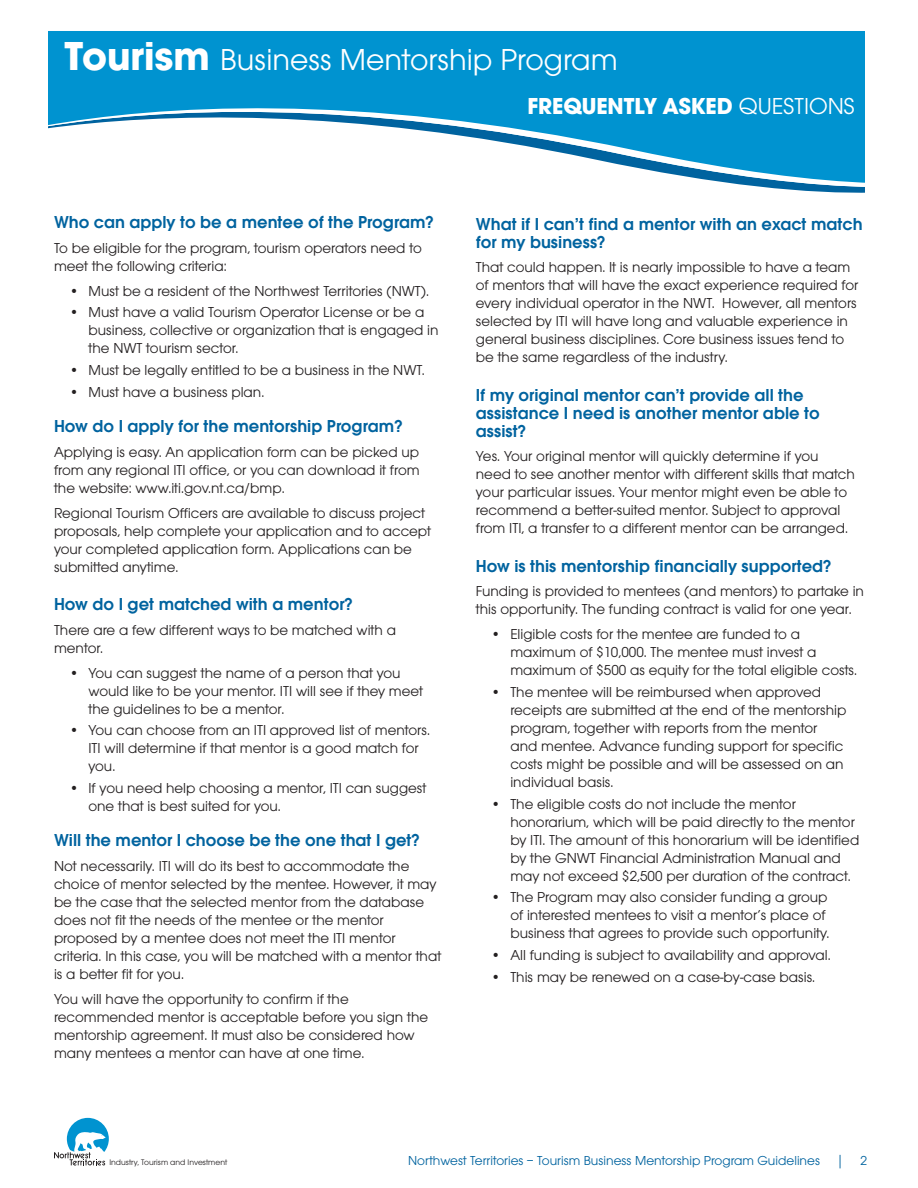
<style>
.page{position:relative;width:918px;height:1188px;background:#fff}
.page>*{position:absolute;margin:0;border:0;box-sizing:border-box;transform-origin:0 0}
.t1{font:31.5px "Avant Garde ITC";color:#fff}
.t2{font:700 24px "Avant Garde Md ITC";color:#fff}
.t3{font:600 18px/18px "Avant Garde ITC";color:#00639f}
.BODY{font:15px/18px "Avant Garde ITC";color:#231f20}
.BULLET{font:15px/18px "Avant Garde ITC";color:#231f20}
.TABLE_TEXT{font:13.5px "Avant Garde ITC";color:#00639f}
.t4{font:8.4px "Avant Garde ITC";color:#231f20}
.s1{font-family:"Avant Garde Md ITC";font-weight:700;font-size:42px}
.s2{font-family:"Avant Garde ITC";font-weight:400}
</style>
<div class="page">
<svg style="left:763px;top:187px;width:102px;height:6px"></svg>
<svg style="left:730px;top:183px;width:132px;height:4px"></svg>
<svg style="left:48px;top:31px;width:817px;height:152px;fill:#0093d0"></svg>
<svg style="left:54px;top:1118px;width:55px;height:48px"></svg>
<h1 class="t1" style="left:64px;top:42px;width:555px"><span class="s1">Tourism</span> Business Mentorship Program</h1>
<h2 class="t2" style="left:527px;top:92px;width:329px">FREQUENTLY ASKED <span class="s2">QUESTIONS</span></h2>
<p class="t3" style="left:54px;top:213px;width:381px">Who can apply to be a mentee of the Program?</p>
<p class="BODY" style="left:54px;top:239px;width:369px">To be eligible for the program, tourism operators need to meet the following criteria:</p>
<p class="BULLET" style="left:69px;top:282px;width:362px">• Must be a resident of the Northwest Territories (NWT).</p>
<p class="BULLET" style="left:88px;top:304px;width:352px;text-indent:-20px">• Must have a valid Tourism Operator License or be a business, collective or organization that is engaged in the NWT tourism sector.</p>
<p class="BULLET" style="left:69px;top:361px;width:357px">• Must be legally entitled to be a business in the NWT.</p>
<p class="BULLET" style="left:69px;top:383px;width:197px">• Must have a business plan.</p>
<p class="t3" style="left:54px;top:417px;width:350px">How do I apply for the mentorship Program?</p>
<p class="BODY" style="left:54px;top:443px;width:367px;text-align:justify">Applying is easy. An application form can be picked up from any regional ITI office, or you can download it from the website: www.iti.gov.nt.ca/bmp.</p>
<p class="BODY" style="left:54px;top:504px;width:379px">Regional Tourism Officers are available to discuss project proposals, help complete your application and to accept your completed application form. Applications can be submitted anytime.</p>
<p class="t3" style="left:54px;top:595px;width:300px">How do I get matched with a mentor?</p>
<p class="BODY" style="left:54px;top:621px;width:344px">There are a few different ways to be matched with a mentor.</p>
<p class="BULLET" style="left:88px;top:664px;width:336px;text-indent:-20px">• You can suggest the name of a person that you would like to be your mentor. ITI will see if they meet the guidelines to be a mentor.</p>
<p class="BULLET" style="left:88px;top:721px;width:343px;text-indent:-20px">• You can choose from an ITI approved list of mentors.<br>ITI will determine if that mentor is a good match for you.</p>
<p class="BULLET" style="left:88px;top:779px;width:339px;text-indent:-20px">• If you need help choosing a mentor, ITI can suggest one that is best suited for you.</p>
<p class="t3" style="left:54px;top:831px;width:367px">Will the mentor I choose be the one that I get?</p>
<p class="BODY" style="left:54px;top:857px;width:389px">Not necessarily. ITI will do its best to accommodate the choice of mentor selected by the mentee. However, it may be the case that the selected mentor from the database does not fit the needs of the mentee or the mentor proposed by a mentee does not meet the ITI mentor criteria. In this case, you will be matched with a mentor that is a better fit for you.</p>
<p class="BODY" style="left:54px;top:990px;width:376px">You will have the opportunity to confirm if the recommended mentor is acceptable before you sign the mentorship agreement. It must also be considered how many mentees a mentor can have at one time.</p>
<p class="t3" style="left:476px;top:214px;width:388px">What if I can’t find a mentor with an exact match for my business?</p>
<p class="BODY" style="left:476px;top:258px;width:384px">That could happen. It is nearly impossible to have a team of mentors that will have the exact experience required for every individual operator in the NWT. However, all mentors selected by ITI will have long and valuable experience in general business disciplines. Core business issues tend to be the same regardless of the industry.</p>
<p class="t3" style="left:476px;top:385px;width:345px">If my original mentor can’t provide all the assistance I need is another mentor able to assist?</p>
<p class="BODY" style="left:476px;top:447px;width:381px">Yes. Your original mentor will quickly determine if you need to see another mentor with different skills that match your particular issues. Your mentor might even be able to recommend a better-suited mentor. Subject to approval from ITI, a transfer to a different mentor can be arranged.</p>
<p class="t3" style="left:476px;top:556px;width:357px">How is this mentorship financially supported?</p>
<p class="BODY" style="left:476px;top:582px;width:390px">Funding is provided to mentees (and mentors) to partake in this opportunity. The funding contract is valid for one year.</p>
<p class="BULLET" style="left:510px;top:625px;width:348px;text-indent:-20px">• Eligible costs for the mentee are funded to a maximum of $10,000. The mentee must invest a maximum of $500 as equity for the total eligible costs.</p>
<p class="BULLET" style="left:510px;top:683px;width:338px;text-indent:-20px">• The mentee will be reimbursed when approved receipts are submitted at the end of the mentorship program, together with reports from the mentor and mentee. Advance funding support for specific costs might be possible and will be assessed on an individual basis.</p>
<p class="BULLET" style="left:510px;top:795px;width:350px;text-indent:-20px">• The eligible costs do not include the mentor honorarium, which will be paid directly to the mentor by ITI. The amount of this honorarium will be identified by the GNWT Financial Administration Manual and may not exceed $2,500 per duration of the contract.</p>
<p class="BULLET" style="left:510px;top:888px;width:321px;text-indent:-20px">• The Program may also consider funding a group of interested mentees to visit a mentor’s place of business that agrees to provide such opportunity.</p>
<p class="BULLET" style="left:491px;top:946px;width:341px">• All funding is subject to availability and approval.</p>
<p class="BULLET" style="left:491px;top:968px;width:326px">• This may be renewed on a case-by-case basis.</p>
<p class="t4" style="left:109px;top:1158px;width:119px">Industry, Tourism and Investment</p>
<p class="TABLE_TEXT" style="left:408px;top:1153px;width:414px">Northwest Territories – Tourism Business Mentorship Program Guidelines</p>
<p class="TABLE_TEXT" style="left:837px;top:1153px;width:8px">|</p>
<p class="TABLE_TEXT" style="left:861px;top:1153px;width:8px">2</p>
</div>
